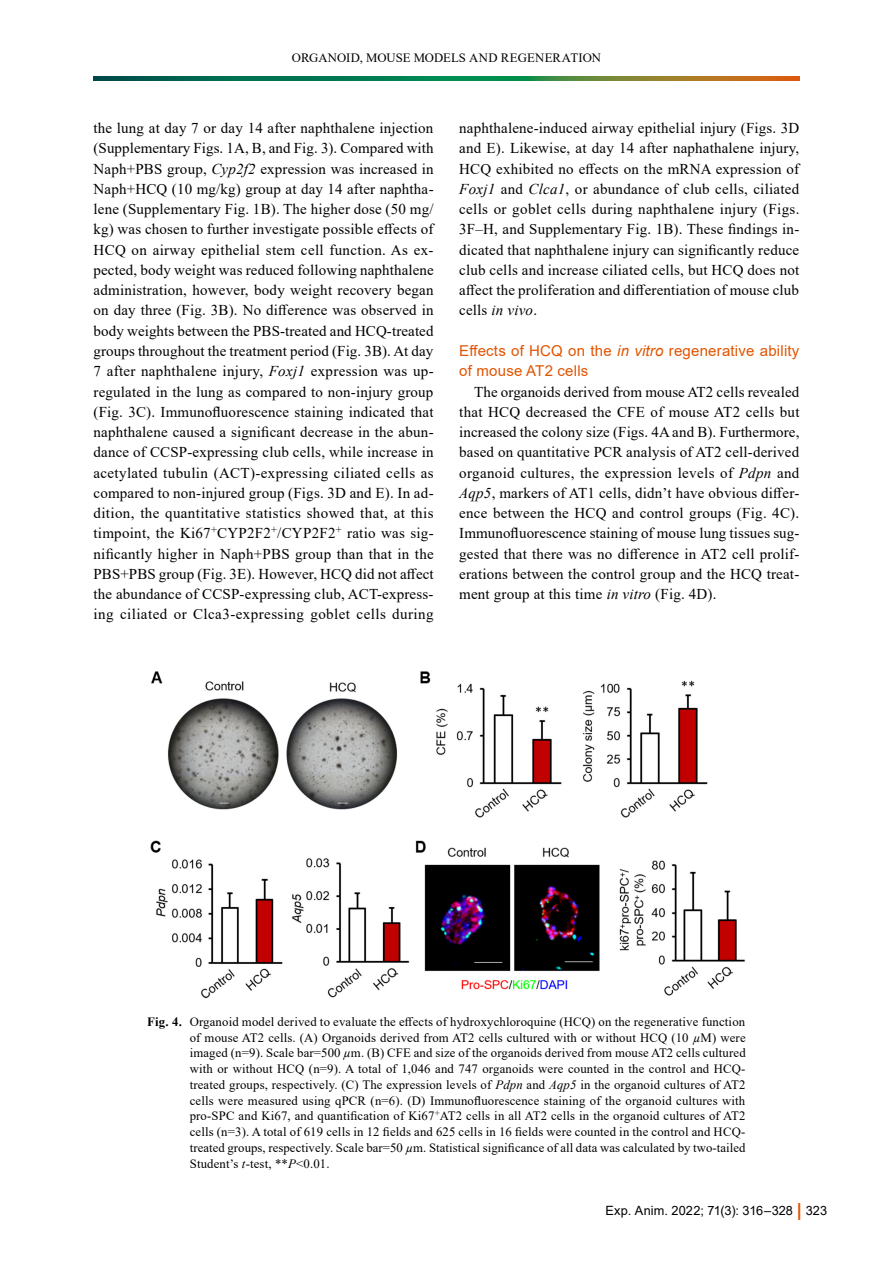
<style>
.page{position:relative;width:893px;height:1263px;background:#fff}
.page>*{position:absolute;margin:0;border:0;box-sizing:border-box;transform-origin:0 0}
.t1{font:15px/20.2px "Times New Roman";letter-spacing:.01em;color:#000;text-align:justify}
.t2{font:15px/20.2px "Arial";letter-spacing:.015em;color:#e15400}
.t3{font:12.75px/15.8px "Times New Roman";letter-spacing:.005em;color:#000;text-align:justify}
.t4{font:12.75px "Arial";letter-spacing:.005em;color:#000}
.s1{font-style:italic}
.s2{font-weight:700}
.s3{font-weight:700;font-size:18px;color:#e15400}
</style>
<div class="page">
<svg style="left:94px;top:77px;width:705px;height:4px;background:#377842"></svg>
<img style="left:150px;top:672px;width:596px;height:326px">
<p class="t3" style="left:292px;top:49px;width:311px">ORGANOID, MOUSE MODELS AND REGENERATION</p>
<p class="t1" style="left:94px;top:118px;width:342px">the lung at day 7 or day 14 after naphthalene injection (Supplementary Figs. 1A, B, and Fig. 3). Compared with Naph+PBS group, <span class="s1">Cyp2f2</span> expression was increased in Naph+HCQ (10 mg/kg) group at day 14 after naphtha&shy;lene (Supplementary Fig. 1B). The higher dose (50 mg/ kg) was chosen to further investigate possible effects of HCQ on airway epithelial stem cell function. As ex&shy;pected, body weight was reduced following naphthalene administration, however, body weight recovery began on day three (Fig. 3B). No difference was observed in body weights between the PBS-treated and HCQ-treated groups throughout the treatment period (Fig. 3B). At day 7 after naphthalene injury, <span class="s1">Foxj1</span> expression was up&shy;regulated in the lung as compared to non-injury group (Fig. 3C). Immunofluorescence staining indicated that naphthalene caused a significant decrease in the abun&shy;dance of CCSP-expressing club cells, while increase in acetylated tubulin (ACT)-expressing ciliated cells as compared to non-injured group (Figs. 3D and E). In ad&shy;dition, the quantitative statistics showed that, at this timpoint, the Ki67<sup>+</sup>CYP2F2<sup>+</sup>/CYP2F2<sup>+</sup> ratio was sig&shy;nificantly higher in Naph+PBS group than that in the PBS+PBS group (Fig. 3E). However, HCQ did not affect the abundance of CCSP-expressing club, ACT-express&shy;ing ciliated or Clca3-expressing goblet cells during</p>
<p class="t1" style="left:459px;top:118px;width:342px">naphthalene-induced airway epithelial injury (Figs. 3D and E). Likewise, at day 14 after naphathalene injury, HCQ exhibited no effects on the mRNA expression of <span class="s1">Foxj1</span> and <span class="s1">Clca1</span>, or abundance of club cells, ciliated cells or goblet cells during naphthalene injury (Figs.<br>3F–H, and Supplementary Fig. 1B). These findings in&shy;dicated that naphthalene injury can significantly reduce club cells and increase ciliated cells, but HCQ does not affect the proliferation and differentiation of mouse club cells <span class="s1">in vivo</span>.</p>
<p class="t2" style="left:459px;top:340px;width:342px">Effects of HCQ on the <span class="s1">in vitro</span> regenerative ability of mouse AT2 cells</p>
<p class="t1" style="left:459px;top:381px;width:342px;text-indent:15px">The organoids derived from mouse AT2 cells revealed that HCQ decreased the CFE of mouse AT2 cells but increased the colony size (Figs. 4A and B). Furthermore, based on quantitative PCR analysis of AT2 cell-derived organoid cultures, the expression levels of <span class="s1">Pdpn</span> and <span class="s1">Aqp5</span>, markers of AT1 cells, didn’t have obvious differ&shy;ence between the HCQ and control groups (Fig. 4C).<br>Immunofluorescence staining of mouse lung tissues sug&shy;gested that there was no difference in AT2 cell prolif&shy;erations between the control group and the HCQ treat&shy;ment group at this time <span class="s1">in vitro</span> (Fig. 4D).</p>
<p class="t3" style="left:190px;top:1013px;width:557px;text-indent:-42px"><span class="s2">Fig. 4.</span> Organoid model derived to evaluate the effects of hydroxychloroquine (HCQ) on the regenerative function of mouse AT2 cells. (A) Organoids derived from AT2 cells cultured with or without HCQ (10 <span class="s1">µ</span>M) were imaged (n=9). Scale bar=500 <span class="s1">µ</span>m. (B) CFE and size of the organoids derived from mouse AT2 cells cultured with or without HCQ (n=9). A total of 1,046 and 747 organoids were counted in the control and HCQ&shy;treated groups, respectively. (C) The expression levels of <span class="s1">Pdpn</span> and <span class="s1">Aqp5</span> in the organoid cultures of AT2 cells were measured using qPCR (n=6). (D) Immunofluorescence staining of the organoid cultures with pro-SPC and Ki67, and quantification of Ki67<sup>+</sup>AT2 cells in all AT2 cells in the organoid cultures of AT2 cells (n=3). A total of 619 cells in 12 fields and 625 cells in 16 fields were counted in the control and HCQ&shy;treated groups, respectively. Scale bar=50 <span class="s1">µ</span>m. Statistical significance of all data was calculated by two-tailed Student’s <span class="s1">t</span>-test, **<span class="s1">P</span>&lt;0.01.</p>
<p class="t4" style="left:605px;top:1202px;width:223px">Exp. Anim. 2022; 71(3): 316–328 <span class="s3">|</span> 323</p>
</div>
